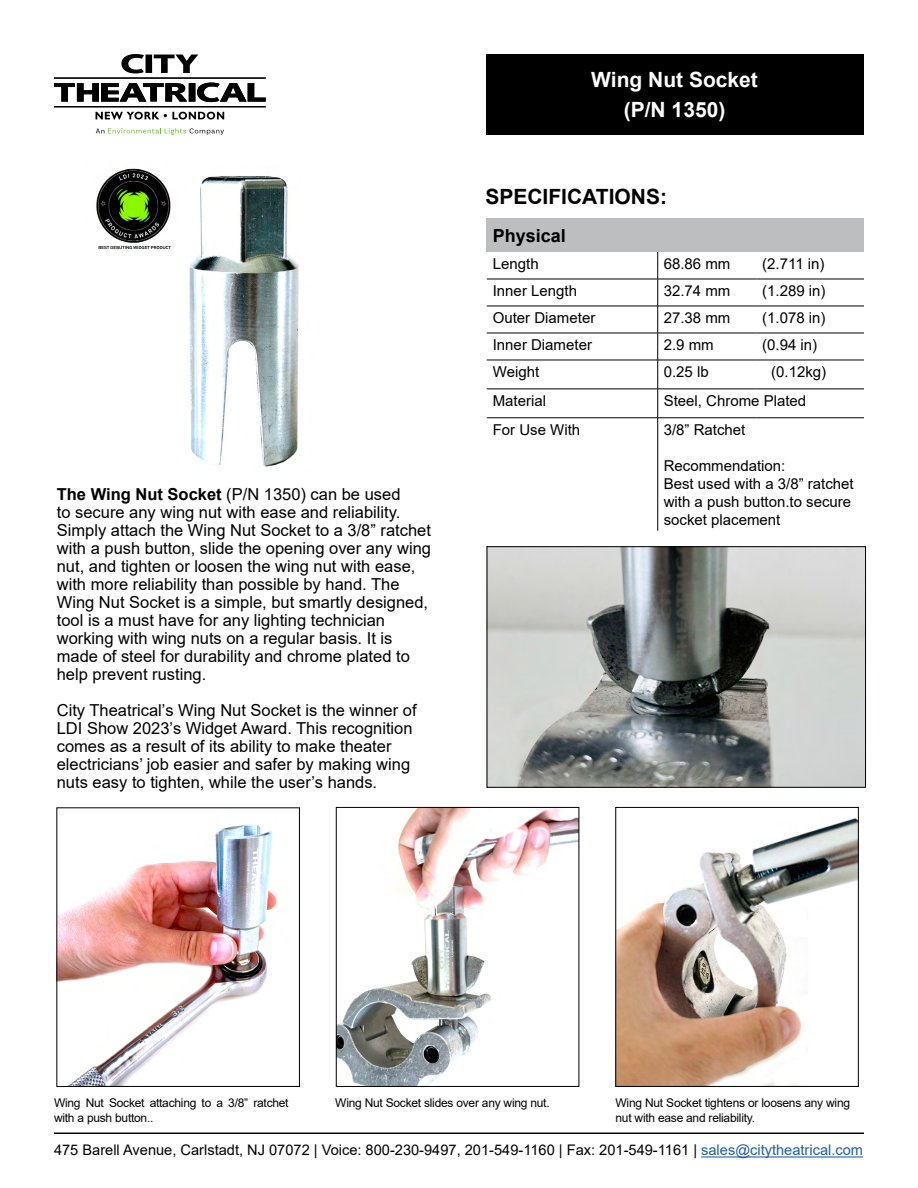
<style>
.page{position:relative;width:918px;height:1188px;background:#fff}
.page>*{position:absolute;margin:0;border:0;box-sizing:border-box;transform-origin:0 0}
.t1{font:700 21px/30px "Arial";color:#fff;text-align:center}
.t2{font:700 21px "Arial";color:#000}
.t3{font:700 18px "Arial";color:#000}
.t4{font:16.5px/18px "Arial";color:#000}
.t5{font:15px/18px "Arial";color:#000}
.t6{font:15px "Arial";color:#000101}
.t7{font:14.7px "Arial";color:#000}
.t8{font:12px/15px "Arial";letter-spacing:-.02em;color:#000}
.s1{font-weight:700}
.s2{color:#215e9e}
</style>
<div class="page">
<hr style="left:54px;top:1132px;width:810px;height:2px;background:#000">
<hr style="left:701px;top:1156px;width:162px;height:2px;background:#215e9e">
<img style="left:96px;top:168px;width:203px;height:299px">
<div style="left:486px;top:54px;width:378px;height:81px;background:#000"></div>
<div style="left:487px;top:218px;width:377px;height:34px;background:#bcbec0"></div>
<hr style="left:487px;top:279px;width:171px;height:1px;background:#000">
<hr style="left:658px;top:279px;width:98px;height:1px;background:#000">
<hr style="left:756px;top:279px;width:108px;height:1px;background:#000">
<hr style="left:487px;top:306px;width:171px;height:1px;background:#000">
<hr style="left:658px;top:306px;width:98px;height:1px;background:#000">
<hr style="left:756px;top:306px;width:108px;height:1px;background:#000">
<hr style="left:487px;top:333px;width:171px;height:1px;background:#000">
<hr style="left:658px;top:333px;width:98px;height:1px;background:#000">
<hr style="left:756px;top:333px;width:108px;height:1px;background:#000">
<hr style="left:487px;top:360px;width:171px;height:1px;background:#000">
<hr style="left:658px;top:360px;width:98px;height:1px;background:#000">
<hr style="left:756px;top:360px;width:108px;height:1px;background:#000">
<hr style="left:487px;top:389px;width:171px;height:1px;background:#000">
<hr style="left:658px;top:389px;width:98px;height:1px;background:#000">
<hr style="left:756px;top:389px;width:108px;height:1px;background:#000">
<hr style="left:487px;top:418px;width:171px;height:1px;background:#000">
<hr style="left:658px;top:418px;width:98px;height:1px;background:#000">
<hr style="left:756px;top:418px;width:108px;height:1px;background:#000">
<svg style="left:657px;top:252px;width:1px;height:166px"></svg>
<hr style="left:657px;top:418px;width:1px;height:113px;background:#000">
<img style="left:59px;top:825px;width:218px;height:260px">
<div style="left:57px;top:808px;width:243px;height:279px;border:1px solid #000"></div>
<svg style="left:121px;top:54px;width:23px;height:19px"></svg>
<div style="left:146px;top:55px;width:6px;height:18px;background:#000"></div>
<svg style="left:154px;top:55px;width:44px;height:18px"></svg>
<hr style="left:54px;top:77px;width:212px;height:2px;background:#000">
<hr style="left:54px;top:106px;width:212px;height:1px;background:#000">
<div style="left:189px;top:83px;width:6px;height:19px;background:#000"></div>
<svg style="left:54px;top:83px;width:133px;height:19px"></svg>
<svg style="left:197px;top:83px;width:69px;height:19px"></svg>
<svg style="left:96px;top:128px;width:128px;height:7px"></svg>
<svg style="left:96px;top:112px;width:128px;height:8px"></svg>
<img style="left:489px;top:548px;width:375px;height:238px">
<div style="left:487px;top:546px;width:379px;height:242px;border:1px solid #000"></div>
<img style="left:338px;top:809px;width:239px;height:276px">
<div style="left:336px;top:807px;width:243px;height:280px;border:1px solid #000"></div>
<img style="left:618px;top:818px;width:239px;height:267px">
<div style="left:616px;top:807px;width:243px;height:280px;border:1px solid #000"></div>
<p class="t1" style="left:591px;top:65px;width:168px">Wing Nut Socket (P/N 1350)</p>
<p class="t4" style="left:57px;top:485px;width:376px"><span class="s1">The Wing Nut Socket</span> (P/N 1350) can be used<br>to secure any wing nut with ease and reliability.<br>Simply attach the Wing Nut Socket to a 3/8” ratchet with a push button, slide the opening over any wing nut, and tighten or loosen the wing nut with ease, with more reliability than possible by hand. The Wing Nut Socket is a simple, but smartly designed, tool is a must have for any lighting technician working with wing nuts on a regular basis. It is made of steel for durability and chrome plated to help prevent rusting.</p>
<p class="t4" style="left:57px;top:701px;width:361px">City Theatrical’s Wing Nut Socket is the winner of LDI Show 2023’s Widget Award. This recognition comes as a result of its ability to make theater electricians’ job easier and safer by making wing nuts easy to tighten, while the user’s hands.</p>
<p class="t2" style="left:485px;top:182px;width:183px">SPECIFICATIONS:</p>
<p class="t3" style="left:493px;top:223px;width:75px">Physical</p>
<p class="t5" style="left:493px;top:255px;width:47px">Length</p>
<p class="t6" style="left:664px;top:253px;width:68px">68.86 mm</p>
<p class="t6" style="left:762px;top:253px;width:64px">(2.711 in)</p>
<p class="t5" style="left:493px;top:282px;width:86px">Inner Length</p>
<p class="t6" style="left:664px;top:280px;width:68px">32.74 mm</p>
<p class="t6" style="left:762px;top:280px;width:65px">(1.289 in)</p>
<p class="t5" style="left:493px;top:309px;width:104px">Outer Diameter</p>
<p class="t6" style="left:664px;top:307px;width:68px">27.38 mm</p>
<p class="t6" style="left:762px;top:307px;width:65px">(1.078 in)</p>
<p class="t6" style="left:493px;top:334px;width:101px">Inner Diameter</p>
<p class="t6" style="left:664px;top:334px;width:52px">2.9 mm</p>
<p class="t6" style="left:762px;top:334px;width:57px">(0.94 in)</p>
<p class="t6" style="left:493px;top:361px;width:48px">Weight</p>
<p class="t5" style="left:664px;top:363px;width:47px">0.25 lb</p>
<p class="t5" style="left:771px;top:363px;width:57px">(0.12kg)</p>
<p class="t6" style="left:493px;top:390px;width:55px">Material</p>
<p class="t5" style="left:664px;top:391px;width:144px">Steel, Chrome Plated</p>
<p class="t6" style="left:493px;top:419px;width:89px">For Use With</p>
<p class="t5" style="left:664px;top:420px;width:83px">3/8” Ratchet</p>
<p class="t5" style="left:664px;top:456px;width:192px">Recommendation:<br>Best used with a 3/8” ratchet with a push button.to secure socket placement</p>
<p class="t8" style="left:54px;top:1095px;width:236px">Wing Nut Socket attaching to a 3/8” ratchet with a push button..</p>
<p class="t8" style="left:335px;top:1095px;width:216px">Wing Nut Socket slides over any wing nut.</p>
<p class="t8" style="left:616px;top:1095px;width:236px">Wing Nut Socket tightens or loosens any wing nut with ease and reliability.</p>
<p class="t7" style="left:54px;top:1140px;width:811px">475 Barell Avenue, Carlstadt, NJ 07072 | Voice: 800-230-9497, 201-549-1160 | Fax: 201-549-1161 | <span class="s2">sales@citytheatrical.com</span></p>
</div>
